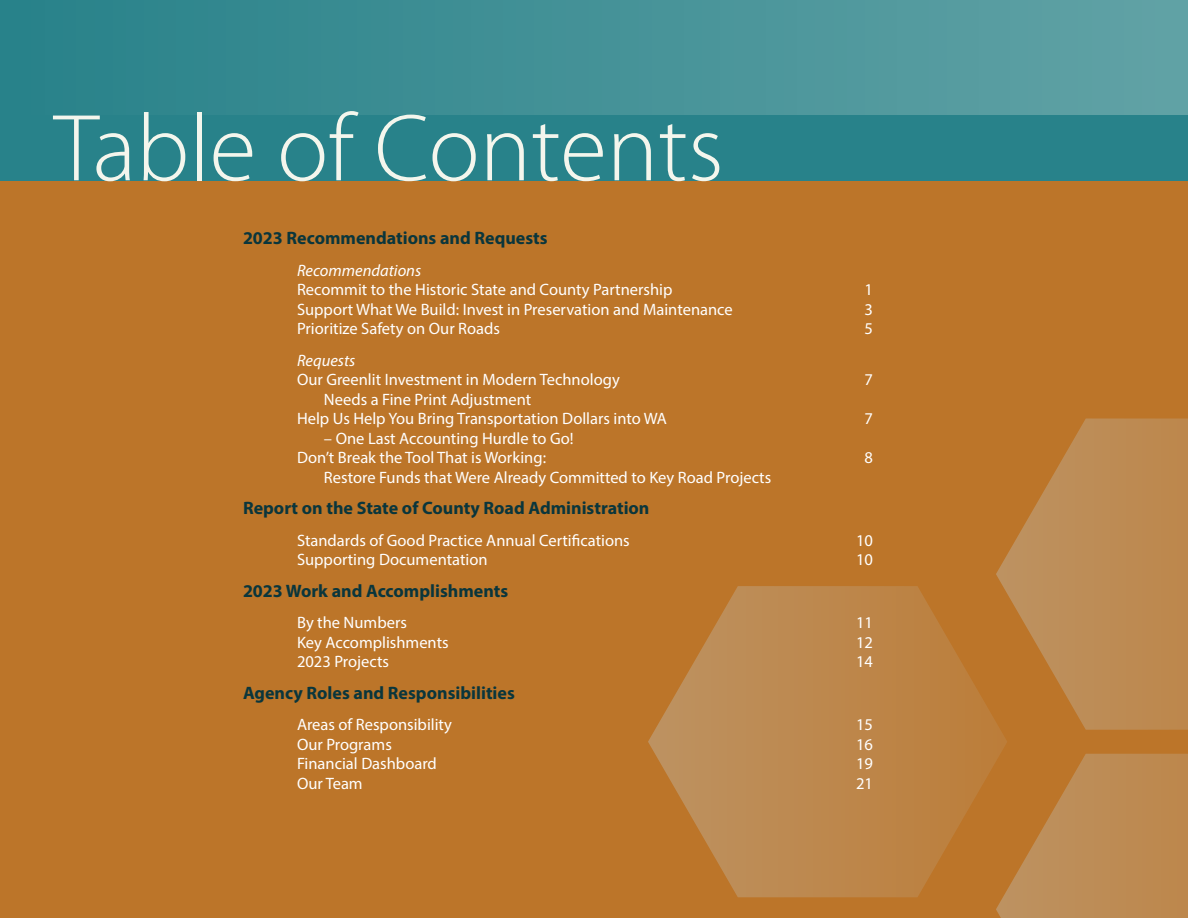
<style>
.page{position:relative;width:1188px;height:918px;background:#bc7529}
.page>*{position:absolute;margin:0;border:0;box-sizing:border-box;transform-origin:0 0}
.t1{font:300 96px "Myriad Pro";color:#f4f6ed}
.t2{font:700 18px "Myriad Pro";color:#0a363c}
.t3{font:16.5px/19.5px "Myriad Pro";color:#fff}
.s1{font-style:italic}
</style>
<div class="page">
<svg style="left:996px;top:418px;width:192px;height:312px;fill:#bd8a52"></svg>
<svg style="left:996px;top:754px;width:192px;height:164px"></svg>
<svg style="left:648px;top:586px;width:359px;height:311px"></svg>
<div style="left:0;top:0;width:1188px;height:180px;background:#28828a"></div>
<div style="left:0;top:0;width:1188px;height:115px;background:linear-gradient(to right,#278189,#61a2a6)"></div>
<p class="t1" style="left:54px;top:96px;width:671px">Table of Contents</p>
<p class="t2" style="left:243px;top:226px;width:306px">2023 Recommendations and Requests</p>
<p class="t3" style="left:297px;top:260px;width:377px"><span class="s1">Recommendations<br></span>Recommit to the Historic State and County Partnership</p>
<p class="t3" style="left:865px;top:280px;width:10px">1</p>
<p class="t3" style="left:297px;top:299px;width:437px">Support What We Build: Invest in Preservation and Maintenance</p>
<p class="t3" style="left:865px;top:299px;width:10px">3</p>
<p class="t3" style="left:297px;top:319px;width:205px">Prioritize Safety on Our Roads</p>
<p class="t3" style="left:865px;top:319px;width:10px">5</p>
<p class="t3" style="left:297px;top:350px;width:324px"><span class="s1">Requests<br></span>Our Greenlit Investment in Modern Technology</p>
<p class="t3" style="left:865px;top:370px;width:10px">7</p>
<p class="t3" style="left:297px;top:389px;width:371px;text-indent:27px">Needs a Fine Print Adjustment<br>Help Us Help You Bring Transportation Dollars into WA</p>
<p class="t3" style="left:297px;top:428px;width:278px;text-indent:27px">– One Last Accounting Hurdle to Go!<br>Don’t Break the Tool That is Working:</p>
<p class="t3" style="left:865px;top:409px;width:10px">7</p>
<p class="t3" style="left:865px;top:448px;width:10px">8</p>
<p class="t3" style="left:324px;top:467px;width:449px">Restore Funds that Were Already Committed to Key Road Projects</p>
<p class="t2" style="left:243px;top:496px;width:408px">Report on the State of County Road Administration</p>
<p class="t3" style="left:297px;top:530px;width:334px">Standards of Good Practice Annual Certifications</p>
<p class="t3" style="left:856px;top:530px;width:18px">10</p>
<p class="t3" style="left:297px;top:550px;width:192px">Supporting Documentation</p>
<p class="t3" style="left:856px;top:550px;width:18px">10</p>
<p class="t2" style="left:243px;top:579px;width:267px">2023 Work and Accomplishments</p>
<p class="t3" style="left:297px;top:613px;width:111px">By the Numbers</p>
<p class="t3" style="left:856px;top:613px;width:18px">11</p>
<p class="t3" style="left:297px;top:632px;width:153px">Key Accomplishments</p>
<p class="t3" style="left:856px;top:632px;width:18px">12</p>
<p class="t3" style="left:297px;top:652px;width:94px">2023 Projects</p>
<p class="t3" style="left:856px;top:652px;width:18px">14</p>
<p class="t2" style="left:243px;top:681px;width:273px">Agency Roles and Responsibilities</p>
<p class="t3" style="left:297px;top:715px;width:157px">Areas of Responsibility</p>
<p class="t3" style="left:856px;top:715px;width:18px">15</p>
<p class="t3" style="left:297px;top:734px;width:96px">Our Programs</p>
<p class="t3" style="left:856px;top:734px;width:18px">16</p>
<p class="t3" style="left:297px;top:754px;width:141px">Financial Dashboard</p>
<p class="t3" style="left:856px;top:754px;width:18px">19</p>
<p class="t3" style="left:297px;top:773px;width:67px">Our Team</p>
<p class="t3" style="left:856px;top:773px;width:18px">21</p>
</div>
